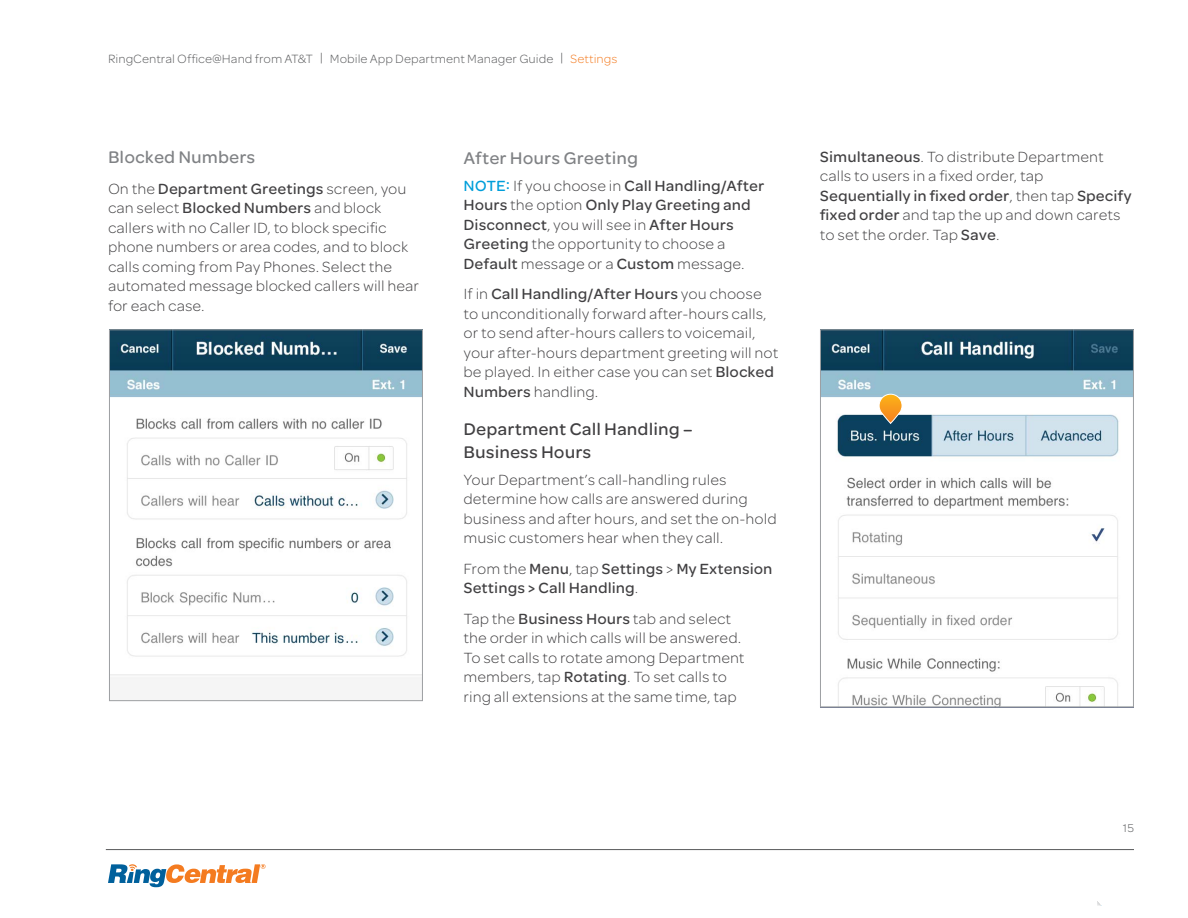
<style>
.page{position:relative;width:1188px;height:918px;background:#fff}
.page>*{position:absolute;margin:0;border:0;box-sizing:border-box;transform-origin:0 0}
.t1{font:500 18px/22.5px "Omnes ATT";color:#414042}
.t2{font:500 18px "Omnes ATT";color:#808285}
.t3{font:300 15.75px/19.5px "Omnes ATT";color:#414042}
.t4{font:500 15.75px/19.5px "Omnes ATT";color:#414042}
.t5{font:500 15.75px "Omnes ATT";color:#009eda}
.t6{font:300 12.75px "Omnes ATT";color:#58595b}
.t7{font:300 12px "Omnes ATT";color:#58595b}
.s1{color:#f47b20}
.s2{font-weight:500}
.s3{color:#009eda}
.s4{font-weight:300}
</style>
<div class="page">
<svg style="left:1097px;top:901px;width:5px;height:5px"></svg>
<hr style="left:106px;top:849px;width:1028px;height:1px;background:#58595b">
<svg style="left:108px;top:864px;width:158px;height:23px"></svg>
<img style="left:111px;top:332px;width:310px;height:347px">
<div style="left:109px;top:330px;width:314px;height:371px;border:1px solid #9d9fa2"></div>
<img style="left:822px;top:332px;width:310px;height:373px">
<div style="left:820px;top:330px;width:314px;height:377px;border:1px solid #9d9fa2"></div>
<svg style="left:878px;top:393px;width:25px;height:31px"></svg>
<p class="t6" style="left:108px;top:50px;width:511px">RingCentral Office@Hand from AT&amp;T | Mobile App Department Manager Guide | <span class="s1">Settings</span></p>
<p class="t2" style="left:108px;top:145px;width:149px">Blocked Numbers</p>
<p class="t3" style="left:108px;top:178px;width:313px">On the <span class="s2">Department Greetings</span> screen, you can select <span class="s2">Blocked Numbers</span> and block callers with no Caller ID, to block specific phone numbers or area codes, and to block calls coming from Pay Phones. Select the automated message blocked callers will hear for each case.</p>
<p class="t2" style="left:464px;top:145px;width:176px">After Hours Greeting</p>
<p class="t5" style="left:464px;top:175px;width:23px">Note</p>
<p class="t4" style="left:464px;top:175px;width:303px;text-indent:42px"><span class="s3">:</span> <span class="s4">If you choose in</span> Call Handling/After Hours <span class="s4">the option</span> Only Play Greeting and Disconnect<span class="s4">, you will see in</span> After Hours Greeting <span class="s4">the opportunity to choose a </span>Default <span class="s4">message or a</span> Custom <span class="s4">message.</span></p>
<p class="t3" style="left:464px;top:284px;width:317px">If in <span class="s2">Call Handling/After Hours</span> you choose to unconditionally forward after-hours calls, or to send after-hours callers to voicemail, your after-hours department greeting will not be played. In either case you can set <span class="s2">Blocked Numbers</span> handling.</p>
<p class="t1" style="left:464px;top:417px;width:231px">Department Call Handling –<br>Business Hours</p>
<p class="t3" style="left:464px;top:470px;width:315px">Your Department’s call-handling rules determine how calls are answered during business and after hours, and set the on-hold music customers hear when they call.</p>
<p class="t4" style="left:464px;top:558px;width:311px"><span class="s4">From the</span> Menu<span class="s4">, tap</span> Settings <span class="s4">&gt;</span> My Extension<br>Settings &gt; Call Handling<span class="s4">.</span></p>
<p class="t3" style="left:464px;top:608px;width:283px">Tap the <span class="s2">Business Hours</span> tab and select the order in which calls will be answered.<br>To set calls to rotate among Department members, tap <span class="s2">Rotating</span>. To set calls to ring all extensions at the same time, tap</p>
<p class="t3" style="left:820px;top:146px;width:314px"><span class="s2">Simultaneous</span>. To distribute Department calls to users in a fixed order, tap <span class="s2">Sequentially in fixed order</span>, then tap <span class="s2">Specify fixed order</span> and tap the up and down carets to set the order. Tap <span class="s2">Save</span>.</p>
<p class="t7" style="left:1123px;top:820px;width:13px">15</p>
</div>
